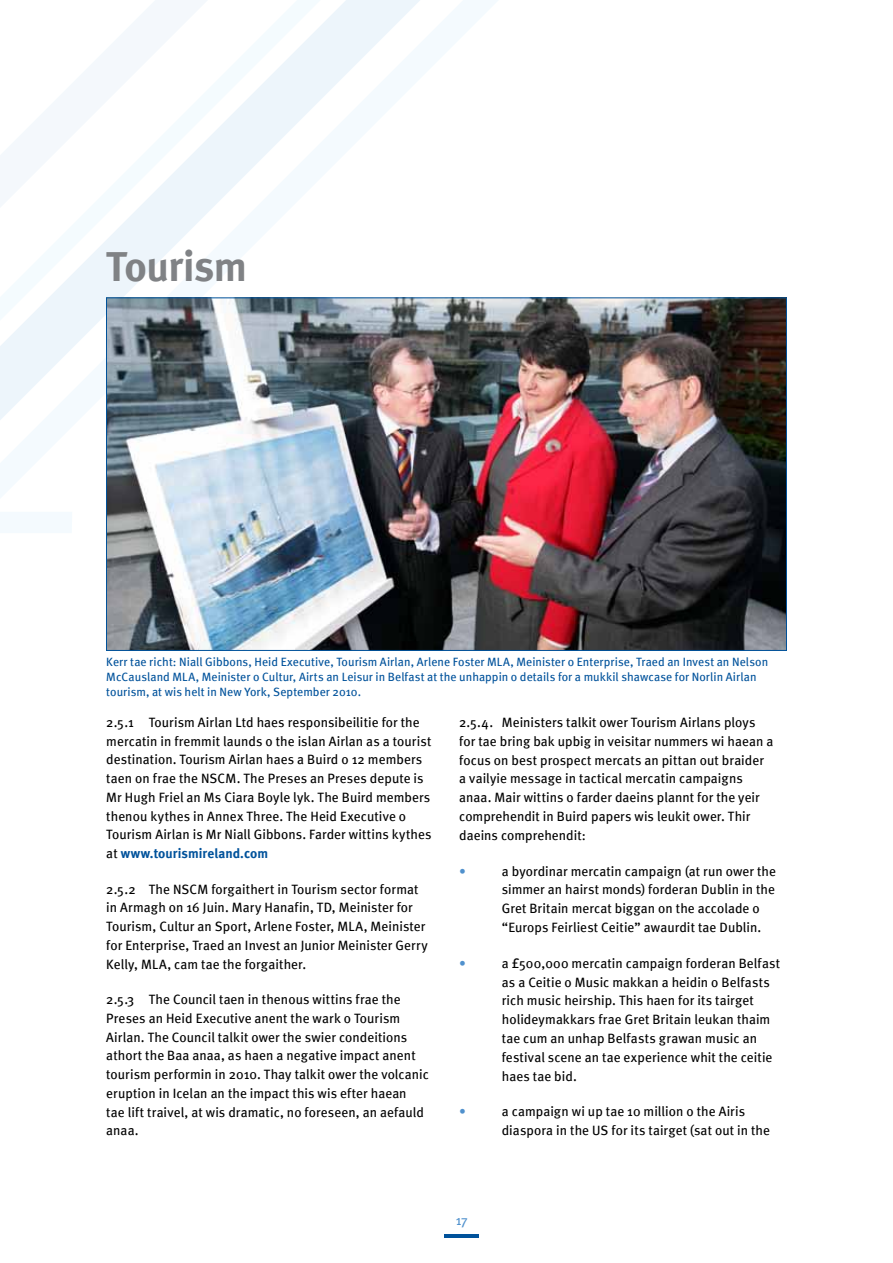
<style>
.page{position:relative;width:893px;height:1263px;background:#fff}
.page>*{position:absolute;margin:0;border:0;box-sizing:border-box;transform-origin:0 0}
.t1{font:700 42px "Meta";letter-spacing:-.01em;color:#808285}
.t2{font:13.5px/18.8px "Meta";letter-spacing:.005em;color:#000}
.t3{font:13.5px "Meta";color:#5091cd}
.t4{font:12px/15px "Meta";letter-spacing:.005em;color:#00529b}
.s1{font-weight:700;color:#00529b}
</style>
<div class="page">
<svg style="left:0;top:419px;width:79px;height:114px"></svg>
<svg style="left:0;top:0;width:500px;height:419px"></svg>
<hr style="left:445px;top:1234px;width:34px;height:3px;background:#00529b">
<img style="left:108px;top:300px;width:677px;height:349px">
<h1 class="t1" style="left:106px;top:241px;width:142px">Tourism</h1>
<p class="t4" style="left:106px;top:654px;width:663px">Kerr tae richt: Niall Gibbons, Heid Executive, Tourism Airlan, Arlene Foster MLA, Meinister o Enterprise, Traed an Invest an Nelson<br>McCausland MLA, Meinister o Cultur, Airts an Leisur in Belfast at the unhappin o details for a mukkil shawcase for Norlin Airlan tourism, at wis helt in New York, September 2010.</p>
<p class="t2" style="left:106px;top:713px;width:327px">2.5.1 Tourism Airlan Ltd haes responsibeilitie for the mercatin in fremmit launds o the islan Airlan as a tourist destination. Tourism Airlan haes a Buird o 12 members taen on frae the NSCM. The Preses an Preses depute is Mr Hugh Friel an Ms Ciara Boyle lyk. The Buird members thenou kythes in Annex Three. The Heid Executive o Tourism Airlan is Mr Niall Gibbons. Farder wittins kythes at <span class="s1">www.tourismireland.com</span></p>
<p class="t2" style="left:106px;top:879px;width:323px">2.5.2 The NSCM forgaithert in Tourism sector format in Armagh on 16 Juin. Mary Hanafin, TD, Meinister for Tourism, Cultur an Sport, Arlene Foster, MLA, Meinister for Enterprise, Traed an Invest an Junior Meinister Gerry Kelly, MLA, cam tae the forgaither.</p>
<p class="t2" style="left:106px;top:990px;width:324px">2.5.3 The Council taen in thenous wittins frae the Preses an Heid Executive anent the wark o Tourism Airlan. The Council talkit ower the swier condeitions athort the Baa anaa, as haen a negative impact anent tourism performin in 2010. Thay talkit ower the volcanic eruption in Icelan an the impact this wis efter haean<br>tae lift traivel, at wis dramatic, no foreseen, an aefauld anaa.</p>
<p class="t2" style="left:459px;top:713px;width:316px">2.5.4. Meinisters talkit ower Tourism Airlans ploys for tae bring bak upbig in veisitar nummers wi haean a focus on best prospect mercats an pittan out braider a vailyie message in tactical mercatin campaigns anaa. Mair wittins o farder daeins plannt for the yeir comprehendit in Buird papers wis leukit ower. Thir daeins comprehendit:</p>
<p class="t3" style="left:459px;top:863px;width:8px">•</p>
<p class="t2" style="left:502px;top:861px;width:276px">a byordinar mercatin campaign (at run ower the simmer an hairst monds) forderan Dublin in the Gret Britain mercat biggan on the accolade o “Europs Feirliest Ceitie” awaurdit tae Dublin.</p>
<p class="t3" style="left:459px;top:955px;width:8px">•</p>
<p class="t2" style="left:502px;top:953px;width:280px">a £500,000 mercatin campaign forderan Belfast as a Ceitie o Music makkan a heidin o Belfasts rich music heirship. This haen for its tairget holideymakkars frae Gret Britain leukan thaim tae cum an unhap Belfasts grawan music an festival scene an tae experience whit the ceitie haes tae bid.</p>
<p class="t3" style="left:459px;top:1104px;width:8px">•</p>
<p class="t2" style="left:502px;top:1102px;width:270px">a campaign wi up tae 10 million o the Airis diaspora in the US for its tairget (sat out in the</p>
<p class="t3" style="left:456px;top:1212px;width:14px">17</p>
</div>
